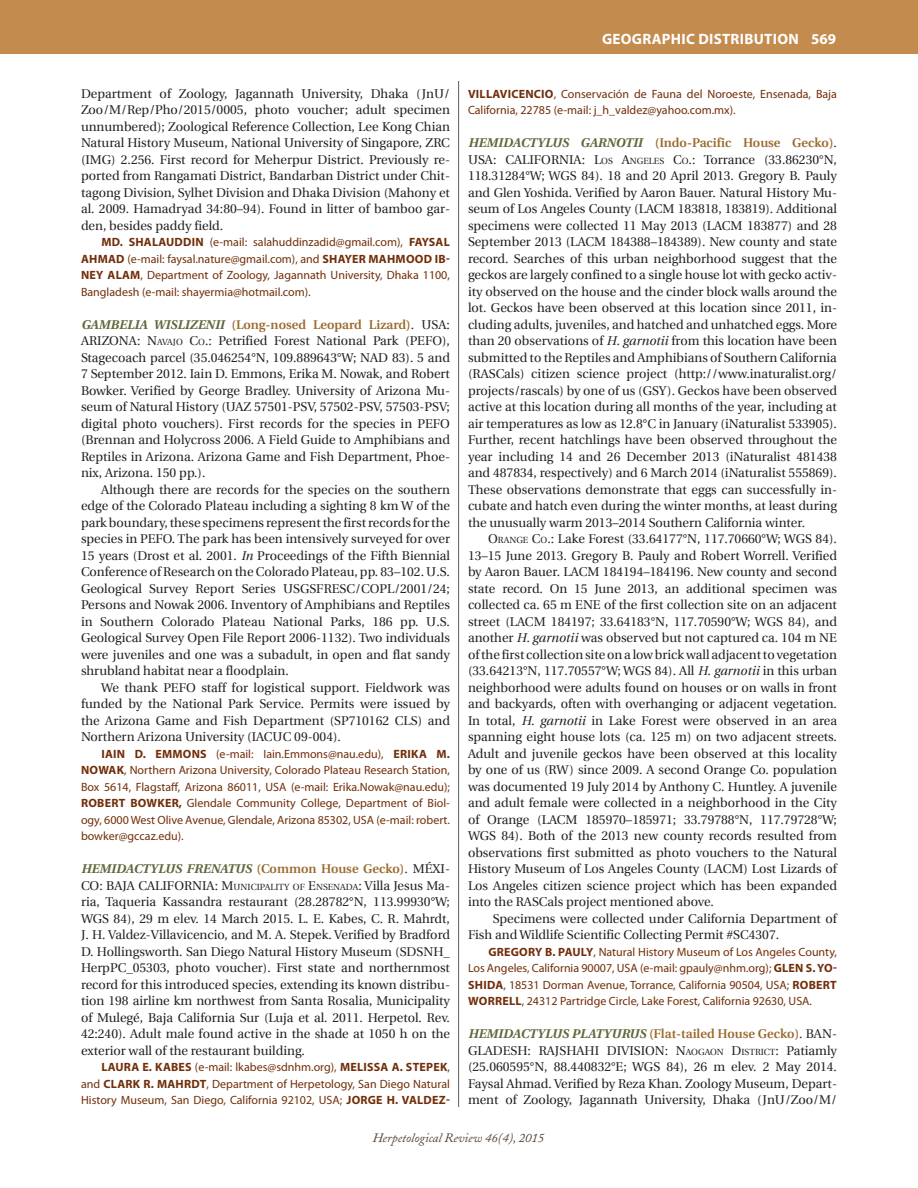
<style>
.page{position:relative;width:918px;height:1188px;background:#fff}
.page>*{position:absolute;margin:0;border:0;box-sizing:border-box;transform-origin:0 0}
.t1{font:700 15px "Myriad Pro";letter-spacing:.02em;color:#fff}
.Geo_Dist_nested_para{font:12.75px/16.5px "Utopia";color:#231f20;text-align:justify}
.t2{font:italic 12.75px "Adobe Caslon";color:#504137}
.Geo_Dist_authors{font:12px/16.5px "Myriad Pro";color:#712e09;text-align:justify}
.s1{font-weight:700}
.s2{font-weight:700;font-style:italic;color:#63673c}
.s3{font-weight:600;color:#9a6a2c}
.s4{font-style:inherit}
.s5{font-size:8.85px}
.s6{font-style:italic}
</style>
<div class="page">
<hr style="left:458px;top:81px;width:1px;height:1026px;background:#5e5e5c">
<div style="left:0;top:0;width:918px;height:54px;background:#c48b4e"></div>
<p class="t1" style="left:602px;top:29px;width:236px">GEOGRAPHIC DISTRIBUTION 569</p>
<p class="Geo_Dist_nested_para" style="left:81px;top:85px;width:371px">Department of Zoology, Jagannath University, Dhaka (JnU/ Zoo/M/Rep/Pho/2015/0005, photo voucher; adult specimen unnumbered); Zoological Reference Collection, Lee Kong Chian Natural History Museum, National University of Singapore, ZRC (IMG) 2.256. First record for Meherpur District. Previously re&shy;ported from Rangamati District, Bandarban District under Chit&shy;tagong Division, Sylhet Division and Dhaka Division (Mahony et al. 2009. Hamadryad 34:80–94). Found in litter of bamboo gar&shy;den, besides paddy field.</p>
<p class="Geo_Dist_authors" style="left:81px;top:234px;width:370px;text-indent:20px"><span class="s1">MD. SHALAUDDIN</span> (e-mail: salahuddinzadid@gmail.com), <span class="s1">FAYSAL AHMAD</span> (e-mail: faysal.nature@gmail.com), and <span class="s1">SHAYER MAHMOOD IB-NEY ALAM</span>, Department of Zoology, Jagannath University, Dhaka 1100, Bangladesh (e-mail: shayermia@hotmail.com).</p>
<p class="Geo_Dist_nested_para" style="left:81px;top:316px;width:371px"><span class="s2">GAMBELIA WISLIZENII</span> <span class="s3">(Long-nosed Leopard Lizard)</span>. USA:<br>ARIZONA: <span class="s4">N</span><span class="s5">AVAJO</span> <span class="s4">C</span><span class="s5">O</span>.: Petrified Forest National Park (PEFO), Stagecoach parcel (35.046254°N, 109.889643°W; NAD 83). 5 and 7 September 2012. Iain D. Emmons, Erika M. Nowak, and Robert Bowker. Verified by George Bradley. University of Arizona Mu&shy;seum of Natural History (UAZ 57501-PSV, 57502-PSV, 57503-PSV; digital photo vouchers). First records for the species in PEFO (Brennan and Holycross 2006. A Field Guide to Amphibians and Reptiles in Arizona. Arizona Game and Fish Department, Phoe&shy;nix, Arizona. 150 pp.).</p>
<p class="Geo_Dist_nested_para" style="left:81px;top:481px;width:371px;text-indent:20px">Although there are records for the species on the southern edge of the Colorado Plateau including a sighting 8 km W of the park boundary, these specimens represent the first records for the species in PEFO. The park has been intensively surveyed for over 15 years (Drost et al. 2001. <span class="s6">In</span> Proceedings of the Fifth Biennial Conference of Research on the Colorado Plateau, pp. 83–102. U.S.<br>Geological Survey Report Series USGSFRESC/COPL/2001/24; Persons and Nowak 2006. Inventory of Amphibians and Reptiles in Southern Colorado Plateau National Parks, 186 pp. U.S.<br>Geological Survey Open File Report 2006-1132). Two individuals were juveniles and one was a subadult, in open and flat sandy shrubland habitat near a floodplain.</p>
<p class="Geo_Dist_nested_para" style="left:81px;top:679px;width:371px;text-indent:20px">We thank PEFO staff for logistical support. Fieldwork was funded by the National Park Service. Permits were issued by the Arizona Game and Fish Department (SP710162 CLS) and Northern Arizona University (IACUC 09-004).</p>
<p class="Geo_Dist_authors" style="left:81px;top:745px;width:371px;text-indent:20px"><span class="s1">IAIN D. EMMONS</span> (e-mail: Iain.Emmons@nau.edu), <span class="s1">ERIKA M.<br>NOWAK</span>, Northern Arizona University, Colorado Plateau Research Station, Box 5614, Flagstaff, Arizona 86011, USA (e-mail: Erika.Nowak@nau.edu); <span class="s1">ROBERT BOWKER,</span> Glendale Community College, Department of Biol&shy;ogy, 6000 West Olive Avenue, Glendale, Arizona 85302, USA (e-mail: robert. bowker@gccaz.edu).</p>
<p class="Geo_Dist_nested_para" style="left:81px;top:861px;width:371px"><span class="s2">HEMIDACTYLUS FRENATUS</span> <span class="s3">(Common House Gecko)</span>. MÉXI-CO: BAJA CALIFORNIA: <span class="s4">M</span><span class="s5">UNICIPALITY OF</span> <span class="s4">E</span><span class="s5">NSENADA</span>: Villa Jesus Ma&shy;ria, Taqueria Kassandra restaurant (28.28782°N, 113.99930°W; WGS 84), 29 m elev. 14 March 2015. L. E. Kabes, C. R. Mahrdt, J. H. Valdez-Villavicencio, and M. A. Stepek. Verified by Bradford D. Hollingsworth. San Diego Natural History Museum (SDSNH_ HerpPC_05303, photo voucher). First state and northernmost record for this introduced species, extending its known distribu&shy;tion 198 airline km northwest from Santa Rosalia, Municipality of Mulegé, Baja California Sur (Luja et al. 2011. Herpetol. Rev.<br>42:240). Adult male found active in the shade at 1050 h on the exterior wall of the restaurant building.</p>
<p class="Geo_Dist_authors" style="left:81px;top:1059px;width:371px;text-indent:20px"><span class="s1">LAURA E. KABES</span> (e-mail: lkabes@sdnhm.org), <span class="s1">MELISSA A. STEPEK</span>, and <span class="s1">CLARK R. MAHRDT</span>, Department of Herpetology, San Diego Natural History Museum, San Diego, California 92102, USA; <span class="s1">JORGE H. VALDEZ-</span></p>
<p class="Geo_Dist_authors" style="left:468px;top:85px;width:371px"><span class="s1">VILLAVICENCIO</span>, Conservación de Fauna del Noroeste, Ensenada, Baja<br>California, 22785 (e-mail: j_h_valdez@yahoo.com.mx).</p>
<p class="Geo_Dist_nested_para" style="left:468px;top:135px;width:371px"><span class="s2">HEMIDACTYLUS GARNOTII</span> <span class="s3">(Indo-Pacific House Gecko)</span>.<br>USA: CALIFORNIA: <span class="s4">L</span><span class="s5">OS</span> <span class="s4">A</span><span class="s5">NGELES</span> <span class="s4">C</span><span class="s5">O</span><span class="s4">.:</span> Torrance (33.86230°N, 118.31284°W; WGS 84). 18 and 20 April 2013. Gregory B. Pauly and Glen Yoshida. Verified by Aaron Bauer. Natural History Mu&shy;seum of Los Angeles County (LACM 183818, 183819). Additional specimens were collected 11 May 2013 (LACM 183877) and 28<br>September 2013 (LACM 184388–184389). New county and state record. Searches of this urban neighborhood suggest that the geckos are largely confined to a single house lot with gecko activ&shy;ity observed on the house and the cinder block walls around the lot. Geckos have been observed at this location since 2011, in&shy;cluding adults, juveniles, and hatched and unhatched eggs. More than 20 observations of <span class="s6">H. garnotii</span> from this location have been submitted to the Reptiles and Amphibians of Southern California (RASCals) citizen science project (http://www.inaturalist.org/ projects/rascals) by one of us (GSY). Geckos have been observed active at this location during all months of the year, including at air temperatures as low as 12.8°C in January (iNaturalist 533905).<br>Further, recent hatchlings have been observed throughout the year including 14 and 26 December 2013 (iNaturalist 481438 and 487834, respectively) and 6 March 2014 (iNaturalist 555869).<br>These observations demonstrate that eggs can successfully in&shy;cubate and hatch even during the winter months, at least during the unusually warm 2013–2014 Southern California winter.</p>
<p class="Geo_Dist_nested_para" style="left:468px;top:531px;width:371px;text-indent:20px"><span class="s4">O</span><span class="s5">RANGE</span> <span class="s4">C</span><span class="s5">O</span><span class="s4">.:</span> Lake Forest (33.64177°N, 117.70660°W; WGS 84).<br>13–15 June 2013. Gregory B. Pauly and Robert Worrell. Verified by Aaron Bauer. LACM 184194–184196. New county and second state record. On 15 June 2013, an additional specimen was collected ca. 65 m ENE of the first collection site on an adjacent street (LACM 184197; 33.64183°N, 117.70590°W; WGS 84), and another <span class="s6">H. garnotii</span> was observed but not captured ca. 104 m NE of the first collection site on a low brick wall adjacent to vegetation (33.64213°N, 117.70557°W; WGS 84). All <span class="s6">H. garnotii</span> in this urban neighborhood were adults found on houses or on walls in front and backyards, often with overhanging or adjacent vegetation.<br>In total, <span class="s6">H. garnotii</span> in Lake Forest were observed in an area spanning eight house lots (ca. 125 m) on two adjacent streets.<br>Adult and juvenile geckos have been observed at this locality by one of us (RW) since 2009. A second Orange Co. population was documented 19 July 2014 by Anthony C. Huntley. A juvenile and adult female were collected in a neighborhood in the City of Orange (LACM 185970–185971; 33.79788°N, 117.79728°W; WGS 84). Both of the 2013 new county records resulted from observations first submitted as photo vouchers to the Natural History Museum of Los Angeles County (LACM) Lost Lizards of Los Angeles citizen science project which has been expanded into the RASCals project mentioned above.</p>
<p class="Geo_Dist_nested_para" style="left:468px;top:910px;width:370px;text-indent:25px">Specimens were collected under California Department of<br>Fish and Wildlife Scientific Collecting Permit #SC4307.</p>
<p class="Geo_Dist_authors" style="left:468px;top:943px;width:371px;text-indent:20px"><span class="s1">GREGORY B. PAULY</span>, Natural History Museum of Los Angeles County, Los Angeles, California 90007, USA (e-mail: gpauly@nhm.org); <span class="s1">GLEN S. YO-SHIDA</span>, 18531 Dorman Avenue, Torrance, California 90504, USA; <span class="s1">ROBERT WORRELL</span>, 24312 Partridge Circle, Lake Forest, California 92630, USA.</p>
<p class="Geo_Dist_nested_para" style="left:468px;top:1026px;width:371px"><span class="s2">HEMIDACTYLUS PLATYURUS</span> <span class="s3">(Flat-tailed House Gecko)</span>. BAN-GLADESH: RAJSHAHI DIVISION: <span class="s4">N</span><span class="s5">AOGAON</span> <span class="s4">D</span><span class="s5">ISTRICT</span>: Patiamly (25.060595°N, 88.440832°E; WGS 84), 26 m elev. 2 May 2014.<br>Faysal Ahmad. Verified by Reza Khan. Zoology Museum, Depart&shy;ment of Zoology, Jagannath University, Dhaka (JnU/Zoo/M/</p>
<p class="t2" style="left:373px;top:1131px;width:173px">Herpetological Review 46(4), 2015</p>
</div>
